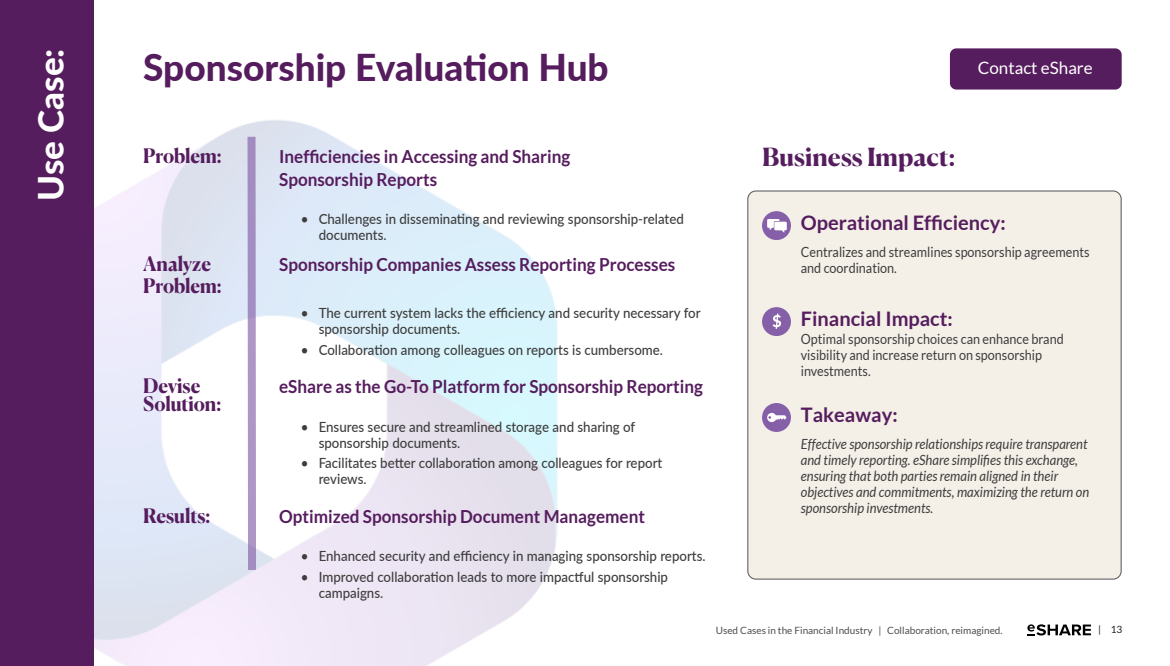
<style>
.page{position:relative;width:1170px;height:666px;background:#fff}
.page>*{position:absolute;margin:0;border:0;box-sizing:border-box;transform-origin:0 0}
.t1{font:800 37px "Lato";color:#561d5e}
.Body_Head{font:800 35px "Lato";color:#fff}
.BODY_COPY{font:700 25px "Canela";letter-spacing:-.005em;color:#561d5e}
.BODY_COPY-2{font:700 20px "Lato";color:#561d5e}
.BODY_COPY-3{font:700 20px "Canela";letter-spacing:-.005em;color:#561d5e;scale:.95 1}
.BODY_COPY-4{font:700 18px "Lato";color:#561d5e;scale:.95 1}
.Body_Head-2{font:17px "Lato";color:#fff}
.t2{font:500 14px/16px "Lato";color:#3d3d3d;scale:.95 1}
.BODY_COPY-5{font:italic 14px/16px "Lato";color:#3d3d3d;scale:.93 1}
.BODY_COPY-6{font:14px/16px "Lato";color:#3d3d3d;scale:.9 1}
.t3{font:10px "Lato";color:#4d4d4d}
.t4{font:10px "Lato";color:#231f20}
</style>
<div class="page">
<div style="left:0;top:0;width:94px;height:666px;background:#561d5e"></div>
<svg style="left:1027px;top:624px;width:64px;height:11px"></svg>
<svg style="left:247px;top:136px;width:10px;height:435px;background:#b6a5ce"></svg>
<div style="left:748px;top:191px;width:373px;height:388px;background:#f4efe7;border-radius:8px"></div>
<div style="left:748px;top:191px;width:373px;height:388px;border:1px solid #535353;border-radius:8px"></div>
<div style="left:950px;top:48px;width:172px;height:42px;background:#561d5e;border-radius:6px"></div>
<div style="left:762px;top:211px;width:29px;height:29px;background:#8560a8;border-radius:50%"></div>
<svg style="left:767px;top:219px;width:20px;height:14px"></svg>
<div style="left:762px;top:403px;width:29px;height:29px;background:#8560a8;border-radius:50%"></div>
<svg style="left:767px;top:413px;width:20px;height:9px"></svg>
<div style="left:762px;top:307px;width:29px;height:29px;background:#8560a8;border-radius:50%"></div>
<svg style="left:773px;top:314px;width:8px;height:15px"></svg>
<p class="Body_Head" style="left:25px;top:201px;width:154px;rotate:-90deg">Use Case:</p>
<p class="t1" style="left:143px;top:40px;width:467px">Sponsorship Evaluation Hub</p>
<p class="BODY_COPY-3" style="left:143px;top:140px;width:84px">Problem:</p>
<p class="BODY_COPY-4" style="left:279px;top:146px;width:308px">Inefficiencies in Accessing and Sharing</p>
<p class="BODY_COPY-4" style="left:279px;top:169px;width:168px">Sponsorship Reports</p>
<p class="t2" style="left:319px;top:211px;width:386px;text-indent:-18px">• Challenges in disseminating and reviewing sponsorship-related documents.</p>
<p class="BODY_COPY-3" style="left:143px;top:248px;width:73px">Analyze</p>
<p class="BODY_COPY-4" style="left:279px;top:254px;width:418px">Sponsorship Companies Assess Reporting Processes</p>
<p class="BODY_COPY-3" style="left:143px;top:270px;width:84px">Problem:</p>
<p class="t2" style="left:319px;top:305px;width:404px;text-indent:-18px">• The current system lacks the efficiency and security necessary for sponsorship documents.</p>
<p class="t2" style="left:301px;top:341px;width:383px">• Collaboration among colleagues on reports is cumbersome.</p>
<p class="BODY_COPY-3" style="left:143px;top:370px;width:62px">Devise</p>
<p class="BODY_COPY-4" style="left:279px;top:376px;width:448px">eShare as the Go-To Platform for Sponsorship Reporting</p>
<p class="BODY_COPY-3" style="left:143px;top:388px;width:84px">Solution:</p>
<p class="t2" style="left:319px;top:418px;width:335px;text-indent:-18px">• Ensures secure and streamlined storage and sharing of sponsorship documents.</p>
<p class="t2" style="left:319px;top:455px;width:363px;text-indent:-18px">• Facilitates better collaboration among colleagues for report reviews.</p>
<p class="BODY_COPY-3" style="left:143px;top:500px;width:72px">Results:</p>
<p class="BODY_COPY-4" style="left:279px;top:506px;width:387px">Optimized Sponsorship Document Management</p>
<p class="t2" style="left:301px;top:548px;width:428px">• Enhanced security and efficiency in managing sponsorship reports.</p>
<p class="t2" style="left:319px;top:568px;width:369px;text-indent:-18px">• Improved collaboration leads to more impactful sponsorship campaigns.</p>
<p class="Body_Head-2" style="left:978px;top:58px;width:116px">Contact eShare</p>
<p class="BODY_COPY" style="left:762px;top:137px;width:195px">Business Impact:</p>
<p class="BODY_COPY-2" style="left:801px;top:211px;width:206px">Operational Efficiency:</p>
<p class="BODY_COPY-6" style="left:801px;top:244px;width:322px">Centralizes and streamlines sponsorship agreements and coordination.</p>
<p class="BODY_COPY-2" style="left:801px;top:307px;width:153px">Financial Impact:</p>
<p class="BODY_COPY-6" style="left:801px;top:331px;width:294px">Optimal sponsorship choices can enhance brand visibility and increase return on sponsorship investments.</p>
<p class="BODY_COPY-2" style="left:801px;top:403px;width:98px">Takeaway:</p>
<p class="BODY_COPY-5" style="left:801px;top:436px;width:312px">Effective sponsorship relationships require transparent and timely reporting. eShare simplifies this exchange, ensuring that both parties remain aligned in their objectives and commitments, maximizing the return on sponsorship investments.</p>
<p class="t3" style="left:716px;top:625px;width:288px">Used Cases in the Financial Industry | Collaboration, reimagined.</p>
<p class="t4" style="left:1098px;top:624px;width:26px">| 13</p>
</div>
